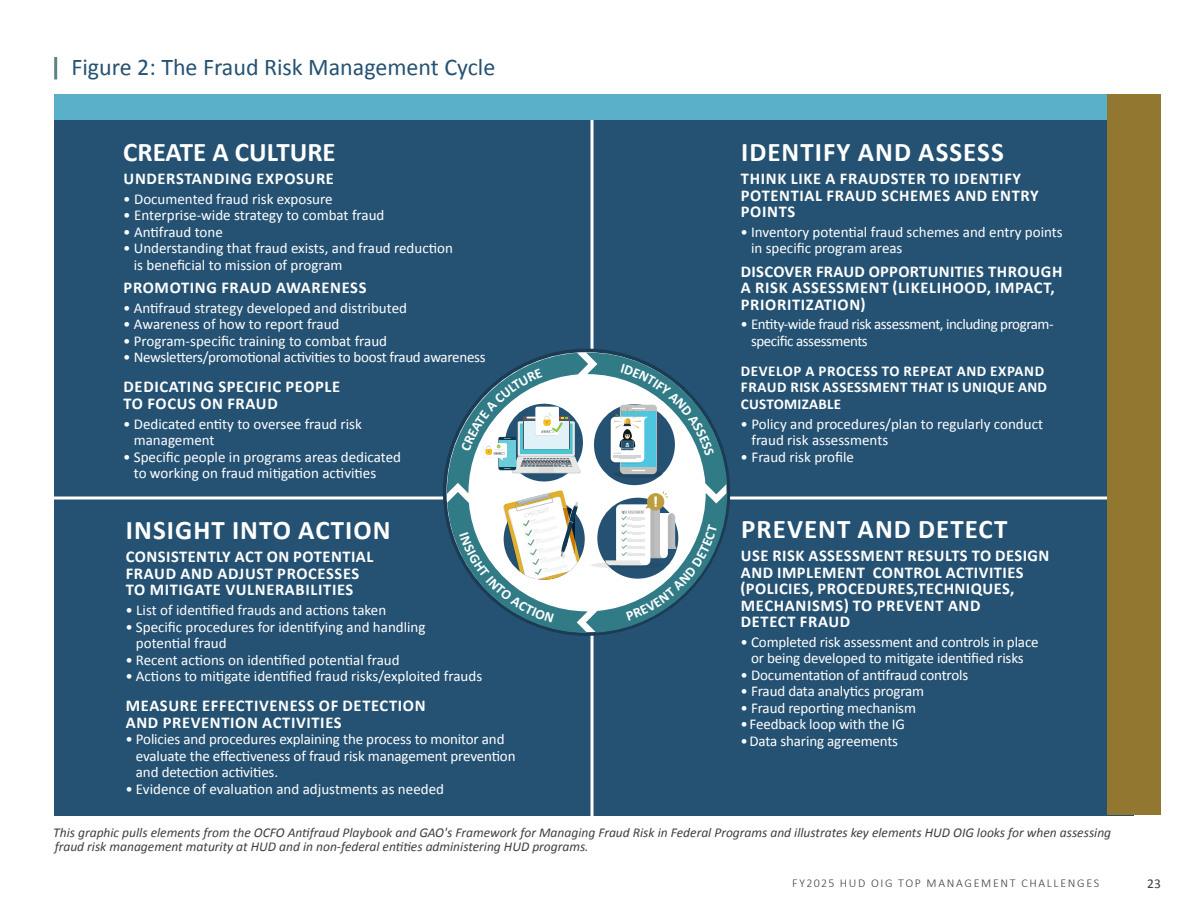
<style>
.page{position:relative;width:1188px;height:918px;background:#fff}
.page>*{position:absolute;margin:0;border:0;box-sizing:border-box;transform-origin:0 0}
.t1{font:700 27px "Calibri";letter-spacing:.04em;color:#fff}
.t2{font:700 27px "Calibri";color:#fff}
.t3{font:24px "Calibri";color:#255273}
.t4{font:700 16.5px/16.5px "Calibri";letter-spacing:.04em;color:#fff}
.t5{font:15px/16.5px "Calibri";letter-spacing:-.01em;color:#fff}
.t6{font:700 15px/16.5px "Calibri";letter-spacing:.02em;color:#fff}
.t7{font:15px/16.5px "Calibri";letter-spacing:-.03em;color:#fff}
.t8{font:italic 13.5px/13.5px "Calibri";color:#3f3f3f}
.t9{font:13.5px "Calibri";color:#3f3f3f}
.t10{font:300 12px "Calibri";letter-spacing:.14em;color:#3f3f3f}
</style>
<div class="page">
<div style="left:54px;top:118px;width:1080px;height:697px;background:#255273"></div>
<hr style="left:591px;top:98px;width:3px;height:723px;background:#fff">
<svg style="left:54px;top:496px;width:1053px;height:4px;background:#c8d3db"></svg>
<div style="left:54px;top:94px;width:1080px;height:26px;background:#5ab0c9"></div>
<hr style="left:54px;top:57px;width:3px;height:23px;background:#5d8485">
<svg style="left:443px;top:349px;width:287px;height:287px"></svg>
<div style="left:1107px;top:94px;width:54px;height:721px;background:#927731"></div>
<svg style="left:447px;top:353px;width:280px;height:280px"></svg>
<p class="t3" style="left:71px;top:50px;width:425px">Figure 2: The Fraud Risk Management Cycle</p>
<h5 class="t2" style="left:123px;top:133px;width:214px">CREATE A CULTURE</h5>
<h6 class="t4" style="left:124px;top:170px;width:212px">UNDERSTANDING EXPOSURE</h6>
<p class="t5" style="left:123px;top:190px;width:211px">• Documented fraud risk exposure</p>
<p class="t5" style="left:123px;top:207px;width:263px">• Enterprise-wide strategy to combat fraud</p>
<p class="t5" style="left:123px;top:223px;width:101px">• Antifraud tone</p>
<p class="t5" style="left:134px;top:240px;width:321px;text-indent:-11px">• Understanding that fraud exists, and fraud reduction is beneficial to mission of program</p>
<h6 class="t4" style="left:124px;top:279px;width:244px">PROMOTING FRAUD AWARENESS</h6>
<p class="t5" style="left:123px;top:299px;width:285px">• Antifraud strategy developed and distributed</p>
<p class="t5" style="left:123px;top:316px;width:218px">• Awareness of how to report fraud</p>
<p class="t5" style="left:123px;top:332px;width:265px">• Program-specific training to combat fraud</p>
<p class="t5" style="left:123px;top:349px;width:364px">• Newsletters/promotional activities to boost fraud awareness</p>
<h6 class="t4" style="left:124px;top:378px;width:218px">DEDICATING SPECIFIC PEOPLE<br>TO FOCUS ON FRAUD</h6>
<p class="t5" style="left:134px;top:415px;width:230px;text-indent:-11px">• Dedicated entity to oversee fraud risk management</p>
<p class="t5" style="left:134px;top:448px;width:269px;text-indent:-10px">• Specific people in programs areas dedicated to working on fraud mitigation activities</p>
<h5 class="t1" style="left:741px;top:133px;width:264px">IDENTIFY AND ASSESS</h5>
<h6 class="t4" style="left:741px;top:170px;width:299px">THINK LIKE A FRAUDSTER TO IDENTIFY<br>POTENTIAL FRAUD SCHEMES AND ENTRY<br>POINTS</h6>
<p class="t5" style="left:751px;top:223px;width:313px;text-indent:-10px">• Inventory potential fraud schemes and entry points in specific program areas</p>
<h6 class="t4" style="left:741px;top:262px;width:323px">DISCOVER FRAUD OPPORTUNITIES THROUGH<br>A RISK ASSESSMENT (LIKELIHOOD, IMPACT,<br>PRIORITIZATION)</h6>
<p class="t7" style="left:751px;top:316px;width:304px;text-indent:-10px">• Entity-wide fraud risk assessment, including program&shy;specific assessments</p>
<h6 class="t6" style="left:741px;top:362px;width:308px">DEVELOP A PROCESS TO REPEAT AND EXPAND<br>FRAUD RISK ASSESSMENT THAT IS UNIQUE AND<br>CUSTOMIZABLE</h6>
<p class="t5" style="left:751px;top:415px;width:293px;text-indent:-11px">• Policy and procedures/plan to regularly conduct fraud risk assessments</p>
<p class="t5" style="left:741px;top:448px;width:115px">• Fraud risk profile</p>
<h5 class="t1" style="left:741px;top:510px;width:268px">PREVENT AND DETECT</h5>
<h6 class="t4" style="left:741px;top:547px;width:310px">USE RISK ASSESSMENT RESULTS TO DESIGN<br>AND IMPLEMENT CONTROL ACTIVITIES (POLICIES, PROCEDURES, TECHNIQUES,<br>MECHANISMS) TO PREVENT AND<br>DETECT FRAUD</h6>
<p class="t5" style="left:741px;top:633px;width:300px;text-align:center">• Completed risk assessment and controls in place or being developed to mitigate identified risks</p>
<p class="t5" style="left:741px;top:666px;width:229px">• Documentation of antifraud controls</p>
<p class="t5" style="left:741px;top:683px;width:185px">• Fraud data analytics program</p>
<p class="t5" style="left:741px;top:699px;width:177px">• Fraud reporting mechanism</p>
<p class="t5" style="left:741px;top:716px;width:166px">• Feedback loop with the IG</p>
<p class="t5" style="left:741px;top:732px;width:159px">• Data sharing agreements</p>
<h5 class="t1" style="left:126px;top:511px;width:266px">INSIGHT INTO ACTION</h5>
<h6 class="t4" style="left:126px;top:548px;width:249px">CONSISTENTLY ACT ON POTENTIAL<br>FRAUD AND ADJUST PROCESSES<br>TO MITIGATE VULNERABILITIES</h6>
<p class="t5" style="left:125px;top:601px;width:262px">• List of identified frauds and actions taken</p>
<p class="t5" style="left:136px;top:618px;width:291px;text-indent:-11px">• Specific procedures for identifying and handling potential fraud</p>
<p class="t5" style="left:125px;top:651px;width:276px">• Recent actions on identified potential fraud</p>
<p class="t5" style="left:125px;top:667px;width:358px">• Actions to mitigate identified fraud risks/exploited frauds</p>
<h6 class="t4" style="left:126px;top:697px;width:301px">MEASURE EFFECTIVENESS OF DETECTION<br>AND PREVENTION ACTIVITIES</h6>
<p class="t5" style="left:136px;top:730px;width:381px;text-indent:-11px">• Policies and procedures explaining the process to monitor and evaluate the effectiveness of fraud risk management prevention and detection activities.</p>
<p class="t5" style="left:125px;top:780px;width:320px">• Evidence of evaluation and adjustments as needed</p>
<p class="t8" style="left:53px;top:826px;width:1059px">This graphic pulls elements from the OCFO Antifraud Playbook and GAO's Framework for Managing Fraud Risk in Federal Programs and illustrates key elements HUD OIG looks for when assessing fraud risk management maturity at HUD and in non-federal entities administering HUD programs.</p>
<p class="t10" style="left:792px;top:876px;width:308px">FY2025 HUD OIG TOP MANAGEMENT CHALLENGES</p>
<p class="t9" style="left:1147px;top:874px;width:15px">23</p>
</div>
